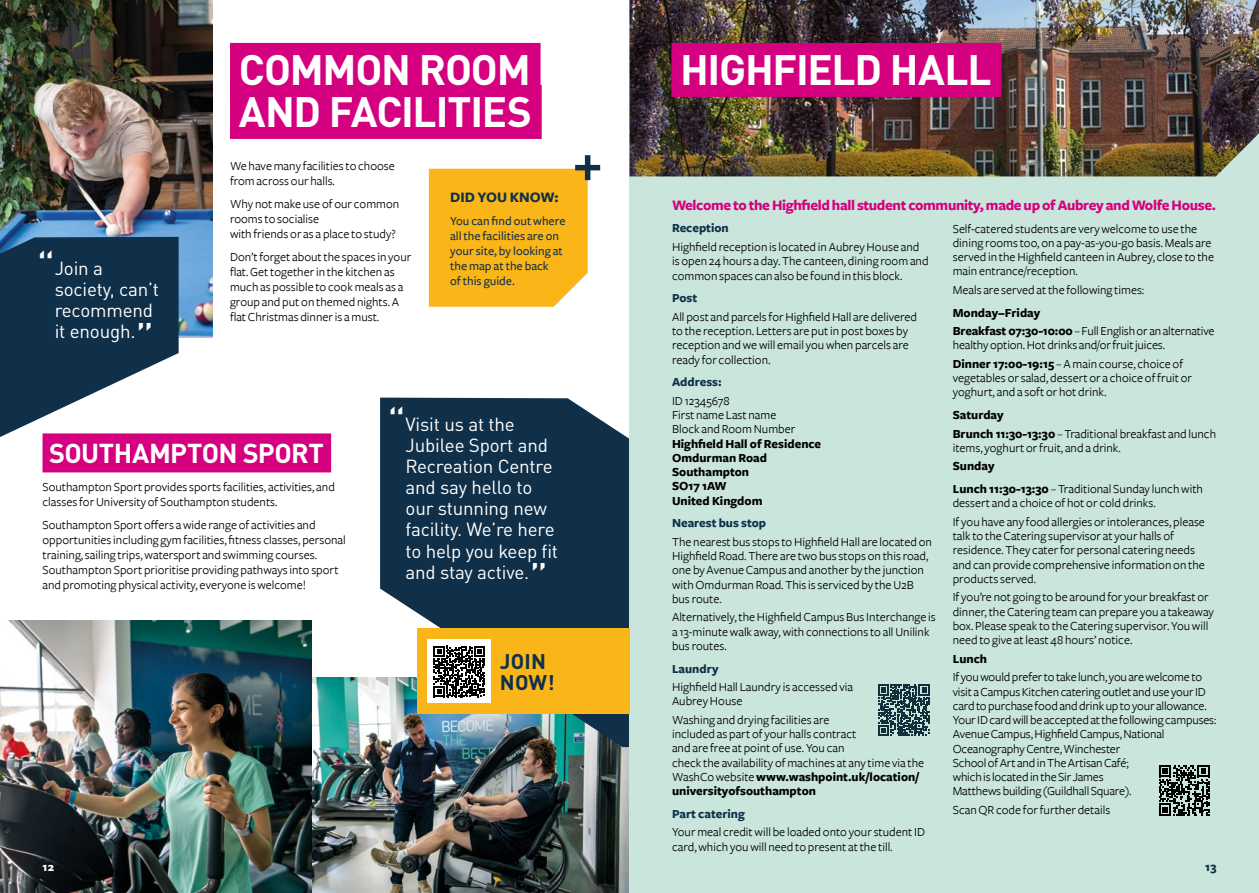
<style>
.page{position:relative;width:1259px;height:893px;background:#fff}
.page>*{position:absolute;margin:0;border:0;box-sizing:border-box;transform-origin:0 0}
.t1{font:45px "DINOT";color:#fff}
.t2{font:700 42px/42px "DINOT";letter-spacing:-.03em;color:#fff}
.t3{font:700 27px "DINOT";letter-spacing:-.02em;color:#fff}
.t4{font:700 21px/21px "DINOT";letter-spacing:.01em;color:#103049}
.t5{font:18.75px/21px "DINOT";letter-spacing:-.01em;color:#fff}
.t6{font:700 15px "Freight Sans";letter-spacing:-.02em;color:#d5007f}
.t7{font:700 15px "Freight Sans";color:#103049}
.t8{font:12.75px/14.2px "Freight Sans";color:#000}
.t9{font:700 12.75px/14.2px "Freight Sans";color:#000}
.t10{font:500 12.75px/15px "Freight Sans";color:#103049}
.t11{font:700 12.75px "Freight Sans";color:#103049}
.t12{font:700 12.75px "Freight Sans";color:#fff}
.s1{font-weight:700}
.s2{font-weight:400}
</style>
<div class="page">
<img style="left:311px;top:677px;width:318px;height:216px">
<svg style="left:380px;top:398px;width:249px;height:349px;background:#2b4a5f"></svg>
<div style="left:629px;top:0;width:630px;height:893px;background:#c9e5dc"></div>
<img style="left:629px;top:0;width:630px;height:176px">
<img style="left:0;top:0;width:213px;height:338px">
<svg style="left:429px;top:155px;width:171px;height:152px"></svg>
<svg style="left:878px;top:684px;width:51px;height:52px"></svg>
<div style="left:671px;top:43px;width:330px;height:54px;background:#d5007f"></div>
<svg style="left:0;top:237px;width:179px;height:200px"></svg>
<div style="left:230px;top:43px;width:310px;height:54px;background:#d5007f"></div>
<div style="left:230px;top:85px;width:312px;height:54px;background:#d5007f"></div>
<div style="left:43px;top:433px;width:288px;height:39px;background:#d5007f"></div>
<img style="left:0;top:620px;width:311px;height:273px">
<svg style="left:1159px;top:765px;width:50px;height:51px"></svg>
<div style="left:417px;top:629px;width:212px;height:85px;background:#fab518"></div>
<div style="left:427px;top:639px;width:64px;height:64px;background:#fff"></div>
<svg style="left:434px;top:646px;width:51px;height:51px"></svg>
<h1 class="t1" style="left:36px;top:235px;width:21px">“</h1>
<h3 class="t5" style="left:55px;top:256px;width:106px">Join a society, can’t recommend it enough.</h3>
<h1 class="t1" style="left:135px;top:304px;width:21px">”</h1>
<h2 class="t2" style="left:239px;top:45px;width:295px">COMMON ROOM<br>AND FACILITIES</h2>
<p class="t8" style="left:230px;top:158px;width:166px;line-height:15px">We have many facilities to choose from across our halls.</p>
<p class="t8" style="left:230px;top:197px;width:171px;line-height:15px">Why not make use of our common rooms to socialise<br>with friends or as a place to study?</p>
<p class="t8" style="left:230px;top:250px;width:183px;line-height:15px">Don’t forget about the spaces in your flat. Get together in the kitchen as much as possible to cook meals as a group and put on themed nights. A flat Christmas dinner is a must.</p>
<h1 class="t1" style="left:387px;top:392px;width:21px">“</h1>
<p class="t7" style="left:450px;top:189px;width:110px">DID YOU KNOW:</p>
<p class="t10" style="left:450px;top:214px;width:117px">You can find out where all the facilities are on your site, by looking at the map at the back<br>of this guide.</p>
<h3 class="t3" style="left:49px;top:432px;width:276px">SOUTHAMPTON SPORT</h3>
<p class="t8" style="left:43px;top:479px;width:294px;line-height:15px">Southampton Sport provides sports facilities, activities, and classes for University of Southampton students.</p>
<p class="t8" style="left:43px;top:518px;width:305px;line-height:15px">Southampton Sport offers a wide range of activities and opportunities including gym facilities, fitness classes, personal training, sailing trips, watersport and swimming courses.<br>Southampton Sport prioritise providing pathways into sport and promoting physical activity, everyone is welcome!</p>
<h3 class="t5" style="left:405px;top:413px;width:154px">Visit us at the<br>Jubilee Sport and<br>Recreation Centre and say hello to our stunning new facility. We’re here to help you keep fit and stay active.</h3>
<h1 class="t1" style="left:529px;top:544px;width:21px">”</h1>
<h3 class="t4" style="left:500px;top:649px;width:56px">JOIN<br>NOW!</h3>
<h2 class="t2" style="left:680px;top:45px;width:313px">HIGHFIELD HALL</h2>
<p class="t6" style="left:672px;top:197px;width:545px">Welcome to the Highfield hall student community, made up of Aubrey and Wolfe House.</p>
<p class="t11" style="left:672px;top:221px;width:58px">Reception</p>
<p class="t8" style="left:672px;top:240px;width:258px">Highfield reception is located in Aubrey House and is open 24 hours a day. The canteen, dining room and common spaces can also be found in this block.</p>
<p class="t11" style="left:672px;top:291px;width:27px">Post</p>
<p class="t8" style="left:672px;top:310px;width:247px">All post and parcels for Highfield Hall are delivered to the reception. Letters are put in post boxes by reception and we will email you when parcels are ready for collection.</p>
<p class="t11" style="left:672px;top:375px;width:51px">Address:</p>
<p class="t8" style="left:672px;top:394px;width:125px">ID 12345678<br>First name Last name<br>Block and Room Number</p>
<p class="t9" style="left:672px;top:437px;width:151px">Highfield Hall of Residence<br>Omdurman Road<br>Southampton<br>SO17 1AW<br>United Kingdom</p>
<p class="t11" style="left:672px;top:516px;width:96px">Nearest bus stop</p>
<p class="t8" style="left:672px;top:535px;width:261px">The nearest bus stops to Highfield Hall are located on Highfield Road. There are two bus stops on this road, one by Avenue Campus and another by the junction with Omdurman Road. This is serviced by the U2B bus route.</p>
<p class="t8" style="left:672px;top:610px;width:265px">Alternatively, the Highfield Campus Bus Interchange is a 13-minute walk away, with connections to all Unilink bus routes.</p>
<p class="t11" style="left:672px;top:662px;width:48px">Laundry</p>
<p class="t8" style="left:672px;top:680px;width:182px">Highfield Hall Laundry is accessed via<br>Aubrey House</p>
<p class="t8" style="left:672px;top:713px;width:254px">Washing and drying facilities are<br>included as part of your halls contract<br>and are free at point of use. You can<br>check the availability of machines at any time via the WashCo website <span class="s1">www.washpoint.uk/location/ universityofsouthampton</span></p>
<p class="t11" style="left:672px;top:807px;width:74px">Part catering</p>
<p class="t8" style="left:672px;top:825px;width:254px">Your meal credit will be loaded onto your student ID card, which you will need to present at the till.</p>
<p class="t8" style="left:952px;top:222px;width:263px">Self-catered students are very welcome to use the dining rooms too, on a pay-as-you-go basis. Meals are served in the Highfield canteen in Aubrey, close to the main entrance/reception.</p>
<p class="t8" style="left:952px;top:283px;width:193px">Meals are served at the following times:</p>
<p class="t9" style="left:952px;top:304px;width:263px;line-height:18.5px">Monday–Friday<br>Breakfast 07:30-10:00 <span class="s2">– Full English or an alternative</span></p>
<p class="t8" style="left:952px;top:336px;width:232px;line-height:18.5px">healthy option. Hot drinks and/or fruit juices.<br><span class="s1">Dinner 17:00-19:15</span> – A main course, choice of</p>
<p class="t8" style="left:952px;top:371px;width:241px">vegetables or salad, dessert or a choice of fruit or yoghurt, and a soft or hot drink.</p>
<p class="t8" style="left:952px;top:406px;width:265px;line-height:18.5px"><span class="s1">Saturday<br>Brunch 11:30-13:30</span> – Traditional breakfast and lunch</p>
<p class="t8" style="left:952px;top:441px;width:170px">items, yoghurt or fruit, and a drink.</p>
<p class="t8" style="left:952px;top:455px;width:252px;line-height:22.8px"><span class="s1">Sunday<br>Lunch 11:30-13:30</span> – Traditional Sunday lunch with</p>
<p class="t8" style="left:952px;top:494px;width:254px;line-height:18.5px">dessert and a choice of hot or cold drinks.<br>If you have any food allergies or intolerances, please</p>
<p class="t8" style="left:952px;top:529px;width:254px">talk to the Catering supervisor at your halls of residence. They cater for personal catering needs and can provide comprehensive information on the products served.</p>
<p class="t8" style="left:952px;top:590px;width:263px">If you’re not going to be around for your breakfast or dinner, the Catering team can prepare you a takeaway box. Please speak to the Catering supervisor. You will need to give at least 48 hours’ notice.</p>
<p class="t9" style="left:952px;top:652px;width:36px">Lunch</p>
<p class="t8" style="left:952px;top:670px;width:265px">If you would prefer to take lunch, you are welcome to visit a Campus Kitchen catering outlet and use your ID card to purchase food and drink up to your allowance.<br>Your ID card will be accepted at the following campuses:<br>Avenue Campus, Highfield Campus, National Oceanography Centre, Winchester<br>School of Art and in The Artisan Café;<br>which is located in the Sir James<br>Matthews building (Guildhall Square).</p>
<p class="t8" style="left:952px;top:803px;width:159px">Scan QR code for further details</p>
<p class="t12" style="left:43px;top:860px;width:13px">12</p>
<p class="t11" style="left:1205px;top:860px;width:13px">13</p>
</div>
